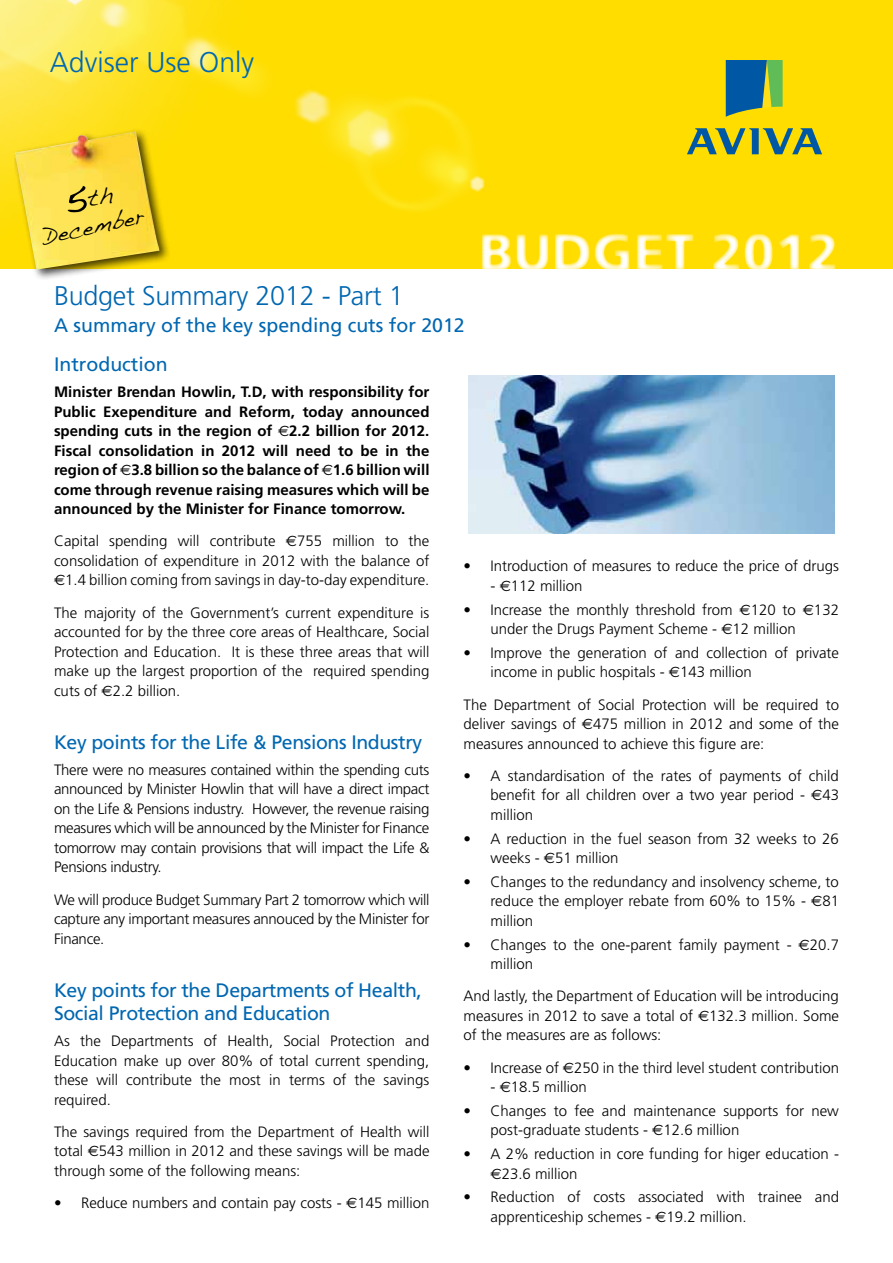
<style>
.page{position:relative;width:893px;height:1263px;background:#fff}
.page>*{position:absolute;margin:0;border:0;box-sizing:border-box;transform-origin:0 0}
.t1{font:900 52.5px "Frutiger";color:#fff}
.t2{font:300 28.5px "Frutiger";color:#0067b1}
.t3{font:300 27px "Frutiger";letter-spacing:-.01em;color:#0067b1}
.t4{font:22.5px/27.5px "Handwriting Dakota";color:#000;text-align:center}
.t5{font:19.5px/23.4px "Frutiger";letter-spacing:-.02em;color:#0067b1}
.t6{font:19.5px "Frutiger";color:#0067b1}
.t7{font:300 15px/19.5px "Frutiger";color:#000;text-align:justify}
.t8{font:700 15px/19.5px "Frutiger";color:#000;text-align:justify}
.s1{font-size:45px}
.s2{font-family:"Euro Sans";font-weight:400}
</style>
<div class="page">
<div style="left:0;top:0;width:893px;height:268px;background:#fd0"></div>
<img style="left:0;top:0;width:485px;height:211px">
<svg style="left:726px;top:60px;width:57px;height:57px;background:#458575"></svg>
<svg style="left:687px;top:128px;width:135px;height:26px"></svg>
<div style="left:15px;top:128px;width:154px;height:153px;background:#000;opacity:.75"></div>
<img style="left:15px;top:131px;width:144px;height:139px">
<img style="left:468px;top:376px;width:366px;height:158px">
<h2 class="t2" style="left:50px;top:46px;width:206px">Adviser Use Only</h2>
<h3 class="t4" style="left:34px;top:196px;width:105px;rotate:-12deg"><span class="s1">5</span>th<br>December</h3>
<h3 class="t3" style="left:54px;top:281px;width:351px">Budget Summary 2012 - Part 1</h3>
<h3 class="t6" style="left:54px;top:314px;width:412px">A summary of the key spending cuts for 2012</h3>
<h1 class="t1" style="left:478px;top:221px;width:362px">BUDGET 2012</h1>
<h3 class="t6" style="left:54px;top:353px;width:115px">Introduction</h3>
<p class="t8" style="left:54px;top:382px;width:377px">Minister Brendan Howlin, T.D, with responsibility for Public Exependiture and Reform, today announced spending cuts in the region of <span class="s2">€</span>2.2 billion for 2012.<br>Fiscal consolidation in 2012 will need to be in the region of <span class="s2">€</span>3.8 billion so the balance of <span class="s2">€</span>1.6 billion will come through revenue raising measures which will be announced by the Minister for Finance tomorrow.</p>
<p class="t7" style="left:54px;top:531px;width:377px">Capital spending will contribute <span class="s2">€</span>755 million to the consolidation of expenditure in 2012 with the balance of <span class="s2">€</span>1.4 billion coming from savings in day-to-day expenditure.</p>
<p class="t7" style="left:54px;top:603px;width:377px">The majority of the Government’s current expenditure is accounted for by the three core areas of Healthcare, Social Protection and Education. It is these three areas that will make up the largest proportion of the required spending cuts of <span class="s2">€</span>2.2 billion.</p>
<h3 class="t5" style="left:54px;top:730px;width:370px">Key points for the Life &amp; Pensions Industry</h3>
<p class="t7" style="left:54px;top:760px;width:377px">There were no measures contained within the spending cuts announced by Minister Howlin that will have a direct impact on the Life &amp; Pensions industry. However, the revenue raising measures which will be announced by the Minister for Finance tomorrow may contain provisions that will impact the Life &amp; Pensions industry.</p>
<p class="t7" style="left:54px;top:889px;width:377px">We will produce Budget Summary Part 2 tomorrow which will capture any important measures annouced by the Minister for Finance.</p>
<h3 class="t5" style="left:54px;top:978px;width:370px">Key points for the Departments of Health,<br>Social Protection and Education</h3>
<p class="t7" style="left:54px;top:1031px;width:377px">As the Departments of Health, Social Protection and Education make up over 80% of total current spending, these will contribute the most in terms of the savings required.</p>
<p class="t7" style="left:54px;top:1122px;width:377px">The savings required from the Department of Health will total <span class="s2">€</span>543 million in 2012 and these savings will be made through some of the following means:</p>
<p class="t7" style="left:54px;top:1193px;width:377px">• Reduce numbers and contain pay costs - <span class="s2">€</span>145 million</p>
<p class="t7" style="left:463px;top:556px;width:377px">• Introduction of measures to reduce the price of drugs</p>
<p class="t7" style="left:490px;top:576px;width:94px">- <span class="s2">€</span>112 million</p>
<p class="t7" style="left:490px;top:600px;width:350px;text-indent:-27px">• Increase the monthly threshold from <span class="s2">€</span>120 to <span class="s2">€</span>132 under the Drugs Payment Scheme - <span class="s2">€</span>12 million</p>
<p class="t7" style="left:490px;top:643px;width:350px;text-indent:-27px">• Improve the generation of and collection of private income in public hospitals - <span class="s2">€</span>143 million</p>
<p class="t7" style="left:463px;top:695px;width:377px">The Department of Social Protection will be required to deliver savings of <span class="s2">€</span>475 million in 2012 and some of the measures announced to achieve this figure are:</p>
<p class="t7" style="left:490px;top:766px;width:350px;text-indent:-27px">• A standardisation of the rates of payments of child benefit for all children over a two year period - <span class="s2">€</span>43 million</p>
<p class="t7" style="left:490px;top:829px;width:350px;text-indent:-27px">• A reduction in the fuel season from 32 weeks to 26 weeks - <span class="s2">€</span>51 million</p>
<p class="t7" style="left:490px;top:872px;width:350px;text-indent:-27px">• Changes to the redundancy and insolvency scheme, to reduce the employer rebate from 60% to 15% - <span class="s2">€</span>81 million</p>
<p class="t7" style="left:490px;top:935px;width:350px;text-indent:-27px">• Changes to the one-parent family payment - <span class="s2">€</span>20.7 million</p>
<p class="t7" style="left:463px;top:986px;width:377px">And lastly, the Department of Education will be introducing measures in 2012 to save a total of <span class="s2">€</span>132.3 million. Some of the measures are as follows:</p>
<p class="t7" style="left:463px;top:1058px;width:377px">• Increase of <span class="s2">€</span>250 in the third level student contribution</p>
<p class="t7" style="left:490px;top:1077px;width:98px">- <span class="s2">€</span>18.5 million</p>
<p class="t7" style="left:490px;top:1101px;width:350px;text-indent:-27px">• Changes to fee and maintenance supports for new post-graduate students - <span class="s2">€</span>12.6 million</p>
<p class="t7" style="left:490px;top:1144px;width:350px;text-indent:-27px">• A 2% reduction in core funding for higer education - <span class="s2">€</span>23.6 million</p>
<p class="t7" style="left:490px;top:1187px;width:350px;text-indent:-27px">• Reduction of costs associated with trainee and apprenticeship schemes - <span class="s2">€</span>19.2 million.</p>
</div>
